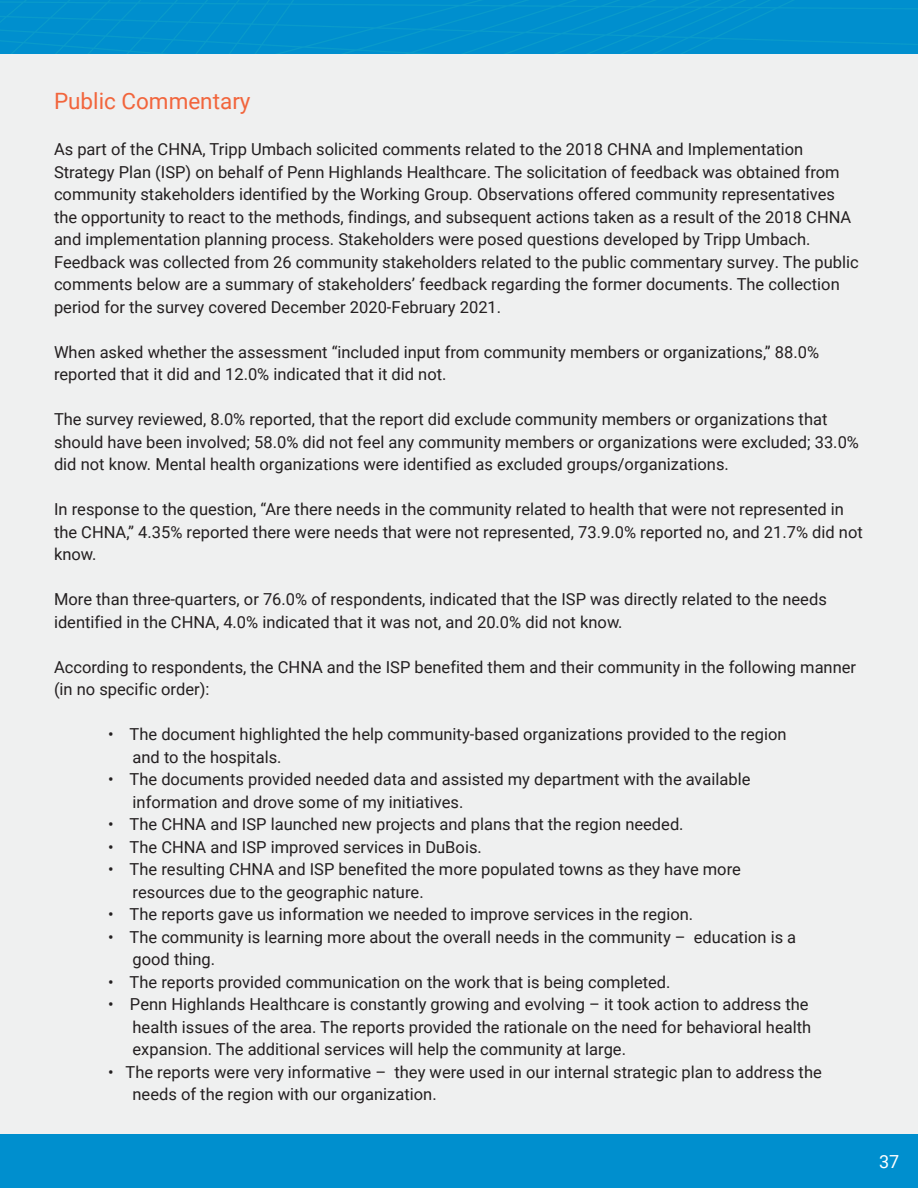
<style>
.page{position:relative;width:918px;height:1188px;background:#eff0f0}
.page>*{position:absolute;margin:0;border:0;box-sizing:border-box;transform-origin:0 0}
.t1{font:22.5px "Roboto";color:#f2653c}
.t2{font:18px "Roboto";color:#fff}
.t3{font:16.5px/22.5px "Roboto";color:#231f20}
</style>
<div class="page">
<div style="left:0;top:1134px;width:918px;height:54px;background:#008fce"></div>
<div style="left:0;top:0;width:918px;height:54px;background:#008fce"></div>
<p class="t1" style="left:54px;top:85px;width:198px">Public Commentary</p>
<p class="t3" style="left:54px;top:137px;width:806px">As part of the CHNA, Tripp Umbach solicited comments related to the 2018 CHNA and Implementation Strategy Plan (ISP) on behalf of Penn Highlands Healthcare. The solicitation of feedback was obtained from community stakeholders identified by the Working Group. Observations offered community representatives the opportunity to react to the methods, findings, and subsequent actions taken as a result of the 2018 CHNA and implementation planning process. Stakeholders were posed questions developed by Tripp Umbach.<br>Feedback was collected from 26 community stakeholders related to the public commentary survey. The public comments below are a summary of stakeholders’ feedback regarding the former documents. The collection period for the survey covered December 2020-February 2021.</p>
<p class="t3" style="left:54px;top:340px;width:767px">When asked whether the assessment “included input from community members or organizations,” 88.0% reported that it did and 12.0% indicated that it did not.</p>
<p class="t3" style="left:54px;top:407px;width:807px">The survey reviewed, 8.0% reported, that the report did exclude community members or organizations that should have been involved; 58.0% did not feel any community members or organizations were excluded; 33.0% did not know. Mental health organizations were identified as excluded groups/organizations.</p>
<p class="t3" style="left:54px;top:497px;width:810px">In response to the question, “Are there needs in the community related to health that were not represented in the CHNA,” 4.35% reported there were needs that were not represented, 73.9.0% reported no, and 21.7% did not know.</p>
<p class="t3" style="left:54px;top:587px;width:774px">More than three-quarters, or 76.0% of respondents, indicated that the ISP was directly related to the needs identified in the CHNA, 4.0% indicated that it was not, and 20.0% did not know.</p>
<p class="t3" style="left:54px;top:655px;width:804px">According to respondents, the CHNA and the ISP benefited them and their community in the following manner (in no specific order):</p>
<p class="t3" style="left:133px;top:722px;width:656px;text-indent:-25px">• The document highlighted the help community-based organizations provided to the region and to the hospitals.</p>
<p class="t3" style="left:133px;top:767px;width:619px;text-indent:-25px">• The documents provided needed data and assisted my department with the available information and drove some of my initiatives.</p>
<p class="t3" style="left:108px;top:812px;width:577px">• The CHNA and ISP launched new projects and plans that the region needed.</p>
<p class="t3" style="left:108px;top:835px;width:375px">• The CHNA and ISP improved services in DuBois.</p>
<p class="t3" style="left:133px;top:857px;width:610px;text-indent:-25px">• The resulting CHNA and ISP benefited the more populated towns as they have more resources due to the geographic nature.</p>
<p class="t3" style="left:108px;top:902px;width:587px">• The reports gave us information we needed to improve services in the region.</p>
<p class="t3" style="left:133px;top:925px;width:665px;text-indent:-25px">• The community is learning more about the overall needs in the community – education is a good thing.</p>
<p class="t3" style="left:108px;top:970px;width:564px">• The reports provided communication on the work that is being completed.</p>
<p class="t3" style="left:133px;top:992px;width:680px;text-indent:-25px">• Penn Highlands Healthcare is constantly growing and evolving – it took action to address the health issues of the area. The reports provided the rationale on the need for behavioral health expansion. The additional services will help the community at large.</p>
<p class="t3" style="left:133px;top:1060px;width:691px;text-indent:-25px">• The reports were very informative – they were used in our internal strategic plan to address the needs of the region with our organization.</p>
<p class="t2" style="left:879px;top:1149px;width:22px">37</p>
</div>
